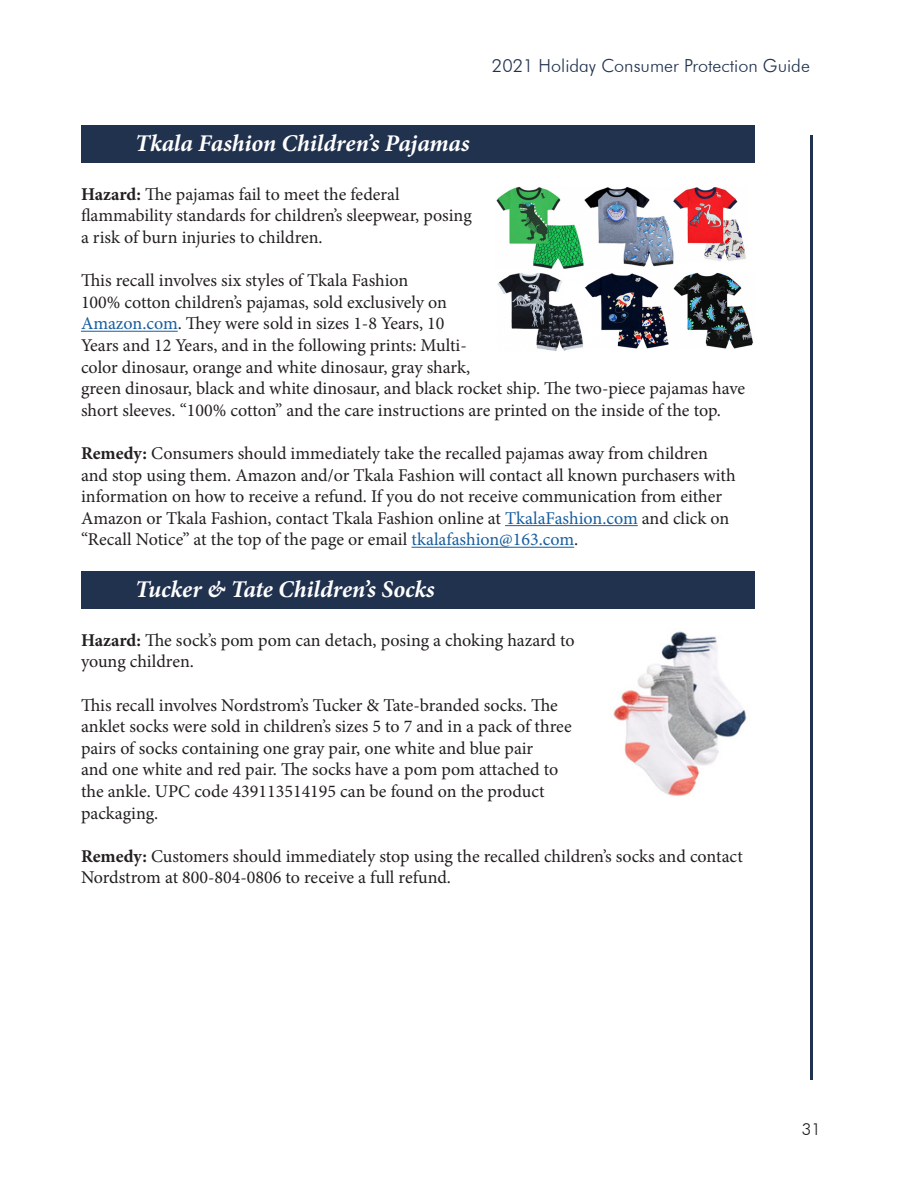
<style>
.page{position:relative;width:918px;height:1188px;background:#fff}
.page>*{position:absolute;margin:0;border:0;box-sizing:border-box;transform-origin:0 0}
.Recalled_Items{font:italic 700 24px "Minion Pro";letter-spacing:-.005em;color:#fff}
.t1{font:18px/21.6px "Minion Pro";color:#231f20}
.t2{font:300 18px "Futura BT";color:#21324f}
.t3{font:300 16.5px "Futura BT";color:#231f20}
.s1{font-weight:700}
.s2{color:#175d9e}
</style>
<div class="page">
<hr style="left:810px;top:135px;width:3px;height:945px;background:#21324f">
<div style="left:82px;top:126px;width:673px;height:37px;background:#21324f"></div>
<hr style="left:81px;top:331px;width:97px;height:1px;background:#175d9e">
<hr style="left:505px;top:525px;width:133px;height:1px;background:#175d9e">
<hr style="left:411px;top:547px;width:163px;height:1px;background:#175d9e">
<div style="left:82px;top:572px;width:673px;height:37px;background:#21324f"></div>
<img style="left:496px;top:186px;width:257px;height:165px">
<img style="left:613px;top:631px;width:134px;height:165px">
<p class="t2" style="left:492px;top:55px;width:320px">2021 Holiday Consumer Protection Guide</p>
<p class="Recalled_Items" style="left:135px;top:127px;width:336px">Tkala Fashion Children’s Pajamas</p>
<p class="t1" style="left:81px;top:183px;width:392px"><span class="s1">Hazard:</span> The pajamas fail to meet the federal flammability standards for children’s sleepwear, posing a risk of burn injuries to children.</p>
<p class="t1" style="left:81px;top:270px;width:666px">This recall involves six styles of Tkala Fashion<br>100% cotton children’s pajamas, sold exclusively on<br><span class="s2">Amazon.com</span>. They were sold in sizes 1-8 Years, 10<br>Years and 12 Years, and in the following prints: Multi-<br>color dinosaur, orange and white dinosaur, gray shark,<br>green dinosaur, black and white dinosaur, and black rocket ship. The two-piece pajamas have short sleeves. “100% cotton” and the care instructions are printed on the inside of the top.</p>
<p class="t1" style="left:81px;top:443px;width:656px"><span class="s1">Remedy:</span> Consumers should immediately take the recalled pajamas away from children and stop using them. Amazon and/or Tkala Fashion will contact all known purchasers with information on how to receive a refund. If you do not receive communication from either Amazon or Tkala Fashion, contact Tkala Fashion online at <span class="s2">TkalaFashion.com</span> and click on “Recall Notice” at the top of the page or email <span class="s2">tkalafashion@163.com</span>.</p>
<p class="Recalled_Items" style="left:135px;top:573px;width:301px">Tucker &amp; Tate Children’s Socks</p>
<p class="t1" style="left:81px;top:629px;width:495px"><span class="s1">Hazard:</span> The sock’s pom pom can detach, posing a choking hazard to young children.</p>
<p class="t1" style="left:81px;top:694px;width:492px">This recall involves Nordstrom’s Tucker &amp; Tate-branded socks. The anklet socks were sold in children’s sizes 5 to 7 and in a pack of three pairs of socks containing one gray pair, one white and blue pair<br>and one white and red pair. The socks have a pom pom attached to the ankle. UPC code 439113514195 can be found on the product packaging.</p>
<p class="t1" style="left:81px;top:845px;width:663px"><span class="s1">Remedy:</span> Customers should immediately stop using the recalled children’s socks and contact<br>Nordstrom at 800-804-0806 to receive a full refund.</p>
<p class="t3" style="left:802px;top:1119px;width:21px">31</p>
</div>
